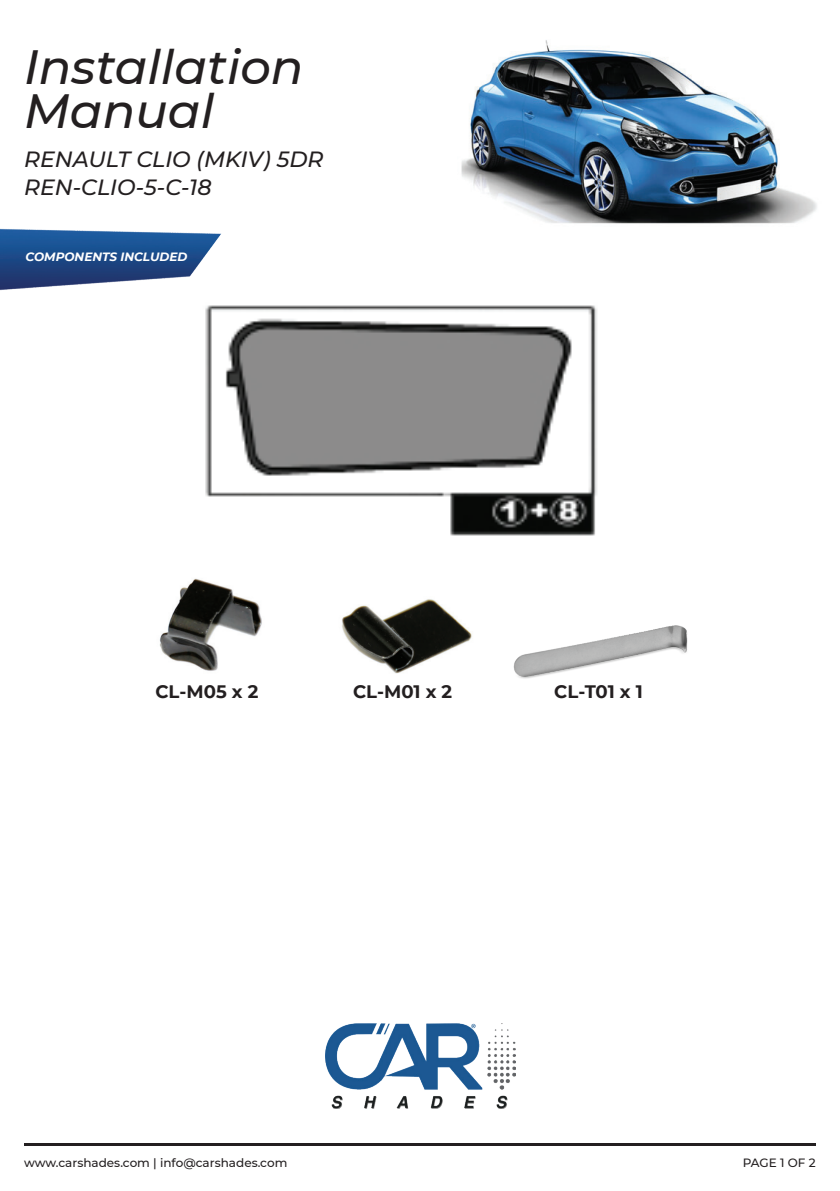
<style>
.page{position:relative;width:840px;height:1191px;background:#fff}
.page>*{position:absolute;margin:0;border:0;box-sizing:border-box;transform-origin:0 0}
.t1{font:italic 500 48px/44px "Montserrat";color:#231f20}
.t2{font:italic 500 22px/28px "Montserrat";color:#231f20}
.t3{font:700 18px "Montserrat";color:#231f20}
.t4{font:500 12px "Montserrat";color:#231f20}
.t5{font:italic 700 12px "Montserrat";color:#fff}
</style>
<div class="page">
<img style="left:461px;top:40px;width:356px;height:184px">
<img style="left:0;top:228px;width:221px;height:63px">
<img style="left:205px;top:305px;width:392px;height:230px">
<img style="left:325px;top:1023px;width:189px;height:85px">
<hr style="left:24px;top:1143px;width:791px;height:2px;background:#231f20">
<img style="left:513px;top:625px;width:175px;height:54px">
<img style="left:159px;top:578px;width:103px;height:93px">
<img style="left:342px;top:599px;width:130px;height:75px">
<h1 class="t1" style="left:24px;top:43px;width:281px">Installation<br>Manual</h1>
<h2 class="t2" style="left:24px;top:145px;width:301px">RENAULT CLIO (MKIV) 5DR<br>REN-CLIO-5-C-18</h2>
<p class="t5" style="left:25px;top:248px;width:163px">COMPONENTS INCLUDED</p>
<h3 class="t3" style="left:155px;top:678px;width:104px">CL-M05 x 2</h3>
<h3 class="t3" style="left:353px;top:678px;width:101px">CL-M01 x 2</h3>
<h3 class="t3" style="left:554px;top:678px;width:90px">CL-T01 x 1</h3>
<p class="t4" style="left:24px;top:1153px;width:265px">www.carshades.com | info@carshades.com</p>
<p class="t4" style="left:742px;top:1153px;width:74px">PAGE 1 OF 2</p>
</div>
